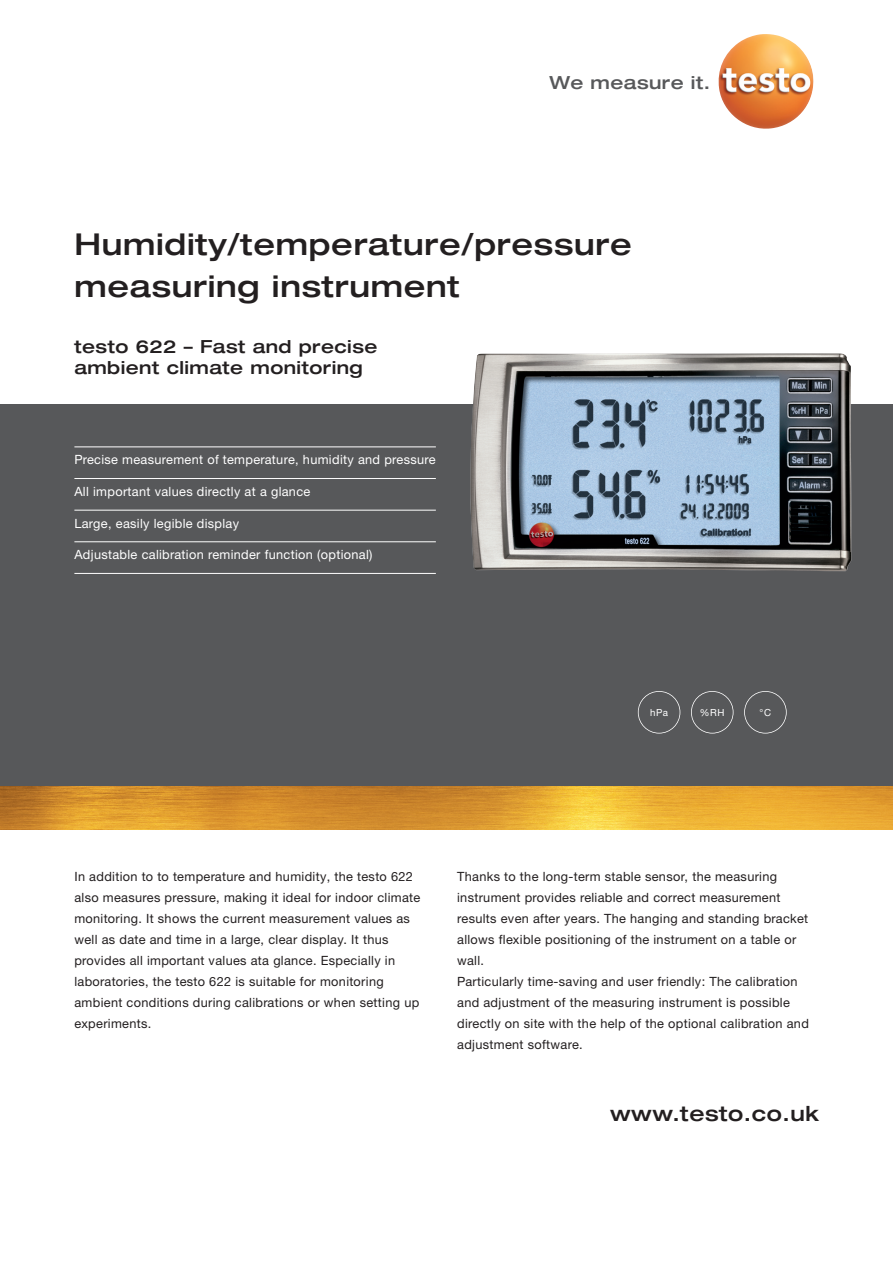
<style>
.page{position:relative;width:893px;height:1263px;background:#fff}
.page>*{position:absolute;margin:0;border:0;box-sizing:border-box;transform-origin:0 0}
.t1{font:500 expanded 30px/42px "Helvetica Neue LT Com";letter-spacing:.025em;color:#231f20}
.t2{font:500 expanded 21px "Helvetica Neue LT Com";letter-spacing:.025em;color:#231f20}
.t3{font:500 expanded 18px/21px "Helvetica Neue LT Com";letter-spacing:.025em;color:#231f20}
.t4{font:500 expanded 18px "Helvetica Neue LT Com";letter-spacing:.025em;color:#57585a}
.t5{font:12.75px/21px "Helvetica Neue LTW1 G";letter-spacing:.025em;color:#231f20}
.t6{font:12.75px "Helvetica Neue LTW1 G";letter-spacing:.025em;color:#fff}
.t7{font:9.75px "Helvetica Neue LTW1 G";color:#fff}
</style>
<div class="page">
<img style="left:719px;top:34px;width:94px;height:95px">
<div style="left:0;top:404px;width:893px;height:383px;background:#57585a"></div>
<img style="left:470px;top:353px;width:382px;height:218px">
<img style="left:0;top:787px;width:893px;height:42px">
<hr style="left:74px;top:446px;width:362px;height:1px;background:#fff">
<hr style="left:74px;top:478px;width:362px;height:1px;background:#fff">
<hr style="left:74px;top:510px;width:362px;height:1px;background:#fff">
<hr style="left:74px;top:541px;width:362px;height:1px;background:#fff">
<hr style="left:74px;top:573px;width:362px;height:1px;background:#fff">
<div style="left:744px;top:691px;width:43px;height:42px;border:2px solid #fff;border-radius:50%"></div>
<div style="left:691px;top:691px;width:42px;height:42px;border:2px solid #fff;border-radius:50%"></div>
<div style="left:638px;top:691px;width:42px;height:42px;border:2px solid #fff;border-radius:50%"></div>
<h3 class="t4" style="left:550px;top:77px;width:162px">We measure it.</h3>
<h1 class="t1" style="left:74px;top:228px;width:559px">Humidity/temperature/pressure measuring instrument</h1>
<h3 class="t3" style="left:74px;top:339px;width:305px">testo 622 – Fast and precise ambient climate monitoring</h3>
<p class="t6" style="left:74px;top:455px;width:363px">Precise measurement of temperature, humidity and pressure</p>
<p class="t6" style="left:74px;top:487px;width:237px">All important values directly at a glance</p>
<p class="t6" style="left:74px;top:518px;width:166px">Large, easily legible display</p>
<p class="t6" style="left:74px;top:550px;width:300px">Adjustable calibration reminder function (optional)</p>
<p class="t7" style="left:650px;top:709px;width:20px">hPa</p>
<p class="t7" style="left:700px;top:709px;width:26px">%RH</p>
<p class="t7" style="left:760px;top:709px;width:13px">°C</p>
<p class="t5" style="left:74px;top:867px;width:347px">In addition to to temperature and humidity, the testo 622 also measures pressure, making it ideal for indoor climate monitoring. It shows the current measurement values as well as date and time in a large, clear display. It thus provides all important values ata glance. Especially in laboratories, the testo 622 is suitable for monitoring ambient conditions during calibrations or when setting up experiments.</p>
<p class="t5" style="left:457px;top:867px;width:353px">Thanks to the long-term stable sensor, the measuring instrument provides reliable and correct measurement results even after years. The hanging and standing bracket allows flexible positioning of the instrument on a table or wall.<br>Particularly time-saving and user friendly: The calibration and adjustment of the measuring instrument is possible directly on site with the help of the optional calibration and adjustment software.</p>
<h2 class="t2" style="left:610px;top:1106px;width:210px">www.testo.co.uk</h2>
</div>
